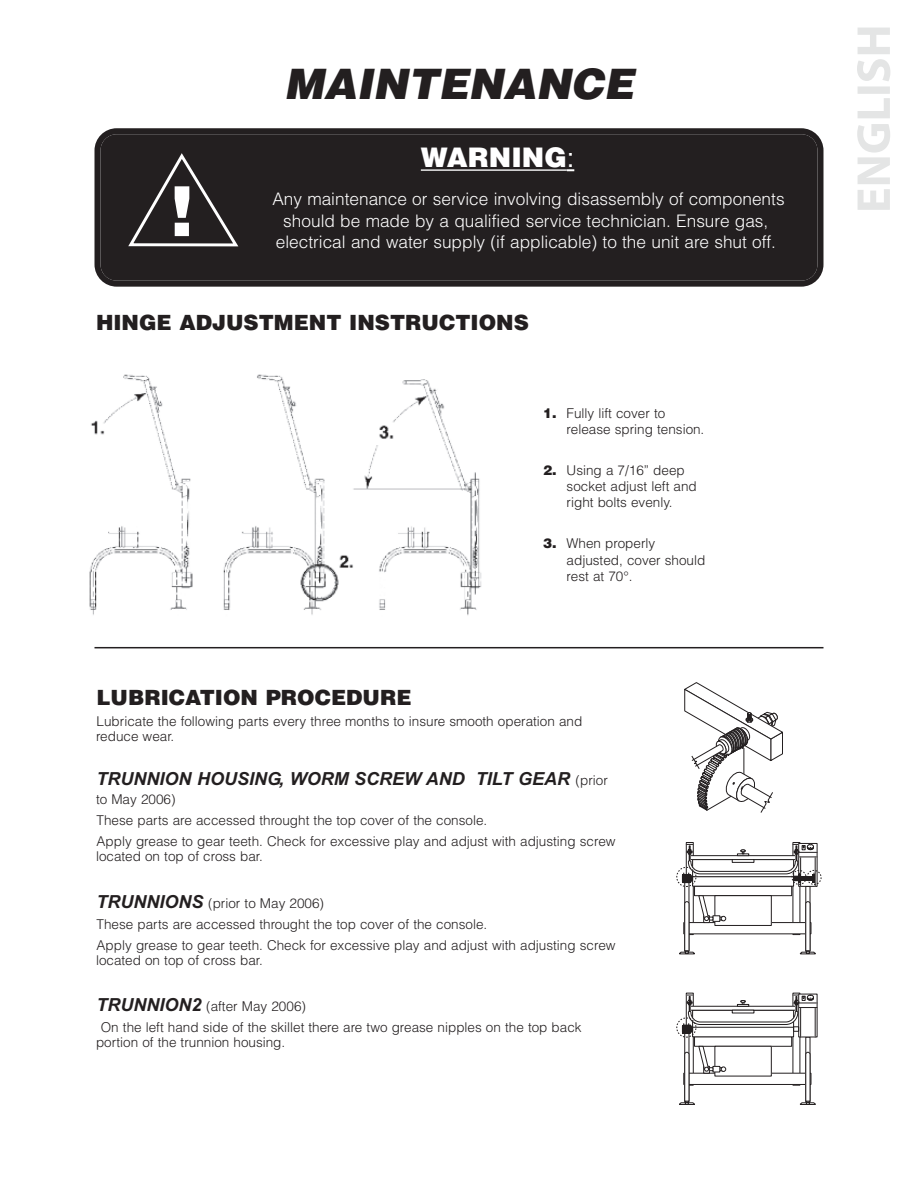
<style>
.page{position:relative;width:918px;height:1188px;background:#fff}
.page>*{position:absolute;margin:0;border:0;box-sizing:border-box;transform-origin:0 0}
.t1{font:900 69.15px "Helvetica";color:#fff}
.t2{font:italic 900 42px "Helvetica";color:#231f20}
.t3{font:900 27px "Helvetica";color:#fff}
.t4{font:900 21px "Helvetica";color:#231f20}
.t5{font:italic 700 18px "Arial";color:#231f20}
.t6{font:300 17.25px/21.6px "Helvetica";color:#fff;text-align:center}
.t7{font:300 13.5px/21px "Helvetica";color:#231f20}
.s1{font-family:"Arial";font-weight:400}
.s2{font-weight:900}
.s3{font-family:"Helvetica";font-weight:300;font-style:normal;font-size:13.5px}
.s4{font-family:"Arial";font-weight:700;font-style:italic;font-size:18px}
</style>
<div class="page">
<div style="left:94px;top:128px;width:730px;height:159px;background:#231f20"></div>
<hr style="left:421px;top:169px;width:146px;height:2px;background:#fff">
<svg style="left:567px;top:169px;width:7px;height:2px"></svg>
<svg style="left:128px;top:153px;width:110px;height:93px;background:#353233"></svg>
<img style="left:89px;top:374px;width:393px;height:242px">
<svg style="left:857px;top:28px;width:33px;height:182px"></svg>
<svg style="left:684px;top:682px;width:99px;height:131px"></svg>
<div style="left:686px;top:842px;width:7px;height:93px;border:1px solid #231f20"></div>
<svg style="left:800px;top:901px;width:16px;height:53px"></svg>
<div style="left:694px;top:886px;width:98px;height:10px;border:1px solid #231f20"></div>
<div style="left:715px;top:895px;width:57px;height:31px;border:1px solid #231f20"></div>
<div style="left:798px;top:843px;width:19px;height:44px;border:1px solid #231f20"></div>
<svg style="left:679px;top:895px;width:47px;height:59px"></svg>
<div style="left:677px;top:867px;width:19px;height:20px;border:1px dashed #231f20;border-radius:50%"></div>
<div style="left:807px;top:870px;width:14px;height:15px;border:1px dashed #231f20;border-radius:50%"></div>
<svg style="left:682px;top:844px;width:135px;height:42px"></svg>
<div style="left:684px;top:1073px;width:127px;height:12px;border:1px solid #231f20"></div>
<svg style="left:800px;top:1052px;width:16px;height:53px"></svg>
<div style="left:715px;top:1046px;width:56px;height:30px;background:#fff"></div>
<div style="left:715px;top:1046px;width:57px;height:30px;border:1px solid #231f20"></div>
<div style="left:798px;top:994px;width:19px;height:43px;border:1px solid #231f20"></div>
<div style="left:713px;top:1066px;width:7px;height:6px;background:#fff"></div>
<div style="left:713px;top:1066px;width:7px;height:6px;border:1px solid #231f20"></div>
<svg style="left:720px;top:1067px;width:6px;height:5px"></svg>
<svg style="left:679px;top:1046px;width:34px;height:59px"></svg>
<div style="left:677px;top:1018px;width:19px;height:19px;border:1px dashed #231f20;border-radius:50%"></div>
<svg style="left:682px;top:995px;width:135px;height:42px"></svg>
<hr style="left:94px;top:647px;width:730px;height:1px;background:#231f20">
<h1 class="t1" style="left:170px;top:186px;width:25px">!</h1>
<h2 class="t2" style="left:284px;top:69px;width:351px">MAINTENANCE</h2>
<h3 class="t3" style="left:421px;top:148px;width:155px">WARNING<span class="s1">:</span></h3>
<p class="t6" style="left:272px;top:190px;width:514px">Any maintenance or service involving disassembly of components should be made by a qualified service technician. Ensure gas,</p>
<p class="t6" style="left:276px;top:232px;width:502px">electrical and water supply (if applicable) to the unit are shut off.</p>
<h3 class="t4" style="left:96px;top:315px;width:434px">HINGE ADJUSTMENT INSTRUCTIONS</h3>
<p class="t7" style="left:567px;top:406px;width:139px;line-height:16.2px;text-indent:-24px"><span class="s2">1.</span> Fully lift cover to release spring tension.</p>
<p class="t7" style="left:567px;top:463px;width:132px;line-height:16.2px;text-indent:-24px"><span class="s2">2.</span> Using a 7/16” deep socket adjust left and right bolts evenly.</p>
<p class="t7" style="left:567px;top:537px;width:140px;line-height:16.2px;text-indent:-24px"><span class="s2">3.</span> When properly adjusted, cover should rest at 70°.</p>
<h3 class="t4" style="left:97px;top:690px;width:316px">LUBRICATION PROCEDURE</h3>
<p class="t7" style="left:96px;top:715px;width:488px;line-height:15px">Lubricate the following parts every three months to insure smooth operation and reduce wear.</p>
<h3 class="t5" style="left:97px;top:768px;width:513px">TRUNNION HOUSING, WORM SCREW AND TILT GEAR <span class="s3">(prior</span></h3>
<p class="t7" style="left:96px;top:790px;width:521px">to May 2006)<br>These parts are accessed throught the top cover of the console.<br>Apply grease to gear teeth. Check for excessive play and adjust with adjusting screw</p>
<p class="t7" style="left:96px;top:847px;width:168px">located on top of cross bar.</p>
<p class="t7" style="left:97px;top:894px;width:520px"><span class="s4">TRUNNIONS</span> (prior to May 2006)<br>These parts are accessed throught the top cover of the console.<br>Apply grease to gear teeth. Check for excessive play and adjust with adjusting screw</p>
<p class="t7" style="left:96px;top:951px;width:168px">located on top of cross bar.</p>
<p class="t7" style="left:101px;top:997px;width:482px;text-indent:-4px"><span class="s4">TRUNNION2</span> (after May 2006)<br>On the left hand side of the skillet there are two grease nipples on the top back</p>
<p class="t7" style="left:96px;top:1033px;width:191px">portion of the trunnion housing.</p>
</div>
